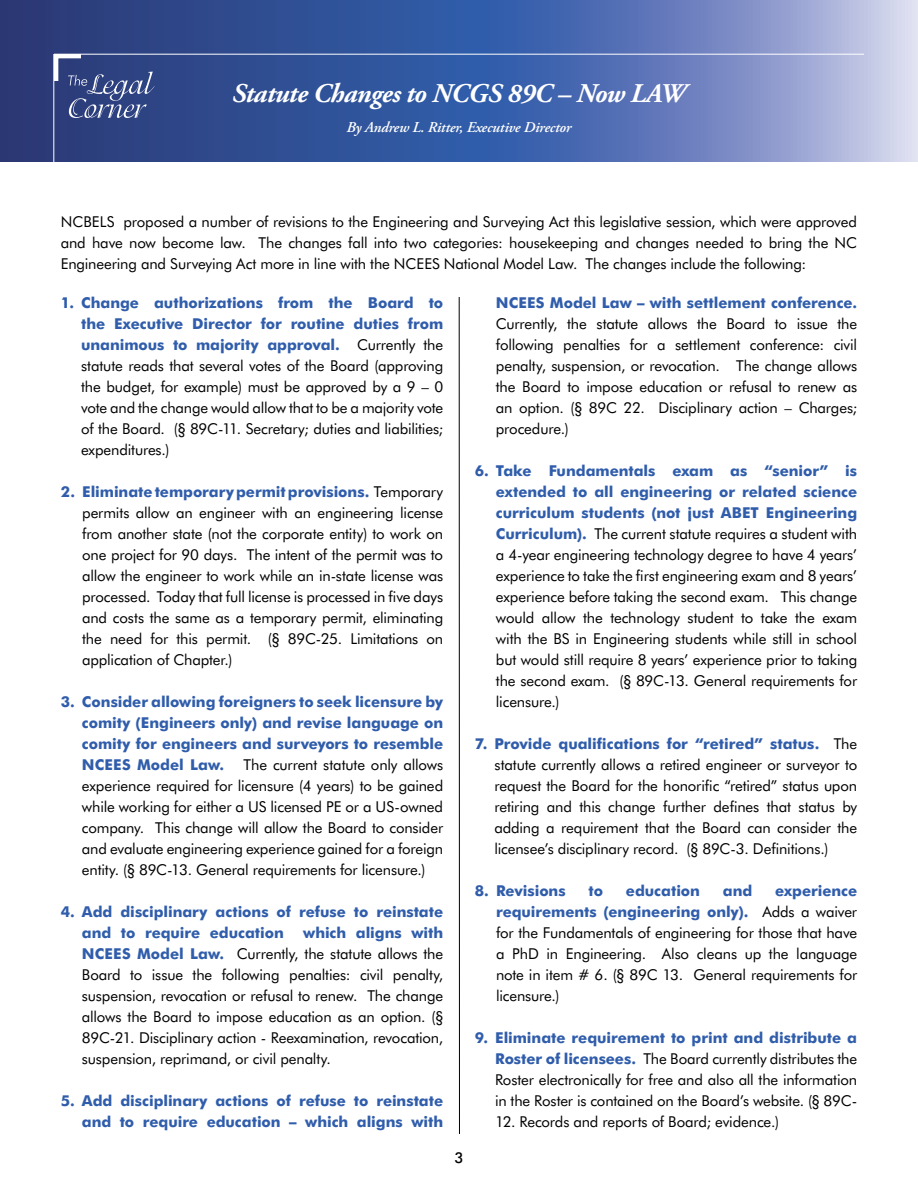
<style>
.page{position:relative;width:918px;height:1188px;background:#fff}
.page>*{position:absolute;margin:0;border:0;box-sizing:border-box;transform-origin:0 0}
.t1{font:italic 700 27px "Adobe Garamond Pro";letter-spacing:-.02em;color:#fff}
.t2{font:15px/21px "Futura BT";letter-spacing:-.01em;color:#000;text-align:justify}
.t3{font:700 15px/21px "Futura BT";letter-spacing:-.005em;color:#305dab;text-align:justify}
.t4{font:italic 600 15px "Adobe Garamond Pro";letter-spacing:-.01em;color:#fff}
.s1{font-weight:700;color:#305dab}
</style>
<div class="page">
<svg style="left:0;top:0;width:918px;height:162px;background:#546caa"></svg>
<hr style="left:54px;top:54px;width:810px;height:1px;background:#fff">
<hr style="left:54px;top:54px;width:1px;height:108px;background:#fff">
<hr style="left:459px;top:297px;width:1px;height:837px;background:#000">
<svg style="left:53px;top:53px;width:102px;height:65px;background:#4c5c91"></svg>
<h1 class="t1" style="left:232px;top:78px;width:455px">Statute Changes to NCGS 89C – Now LAW</h1>
<p class="t4" style="left:347px;top:119px;width:226px">By Andrew L. Ritter, Executive Director</p>
<p class="t2" style="left:61px;top:212px;width:798px">NCBELS proposed a number of revisions to the Engineering and Surveying Act this legislative session, which were approved and have now become law. The changes fall into two categories: housekeeping and changes needed to bring the NC Engineering and Surveying Act more in line with the NCEES National Model Law. The changes include the following:</p>
<p class="t2" style="left:81px;top:292px;width:364px;text-indent:-20px"><span class="s1">1. Change authorizations from the Board to the Executive Director for routine duties from unanimous to majority approval.</span> Currently the statute reads that several votes of the Board (approving the budget, for example) must be approved by a 9 – 0 vote and the change would allow that to be a majority vote of the Board. (§ 89C-11. Secretary; duties and liabilities; expenditures.)</p>
<p class="t2" style="left:82px;top:481px;width:363px;text-indent:-21px"><span class="s1">2. Eliminate temporary permit provisions.</span> Temporary permits allow an engineer with an engineering license from another state (not the corporate entity) to work on one project for 90 days. The intent of the permit was to allow the engineer to work while an in-state license was processed. Today that full license is processed in five days and costs the same as a temporary permit, eliminating the need for this permit. (§ 89C-25. Limitations on application of Chapter.)</p>
<p class="t3" style="left:82px;top:691px;width:363px;text-indent:-21px">3. Consider allowing foreigners to seek licensure by comity (Engineers only) and revise language on comity for engineers and surveyors to resemble NCEES Model Law.</p>
<p class="t3" style="left:496px;top:292px;width:363px">NCEES Model Law – with settlement conference.</p>
<p class="t2" style="left:496px;top:313px;width:363px">Currently, the statute allows the Board to issue the following penalties for a settlement conference: civil penalty, suspension, or revocation. The change allows the Board to impose education or refusal to renew as an option. (§ 89C 22. Disciplinary action – Charges; procedure.)</p>
<p class="t2" style="left:496px;top:460px;width:363px;text-indent:-21px"><span class="s1">6. Take Fundamentals exam as “senior” is extended to all engineering or related science curriculum students (not just ABET Engineering Curriculum).</span> The current statute requires a student with a 4-year engineering technology degree to have 4 years’ experience to take the first engineering exam and 8 years’ experience before taking the second exam. This change would allow the technology student to take the exam with the BS in Engineering students while still in school but would still require 8 years’ experience prior to taking the second exam. (§ 89C-13. General requirements for licensure.)</p>
<p class="t2" style="left:494px;top:733px;width:364px;text-indent:-20px"><span class="s1">7. Provide qualifications for “retired” status.</span> The statute currently allows a retired engineer or surveyor to request the Board for the honorific “retired” status upon retiring and this change further defines that status by adding a requirement that the Board can consider the licensee’s disciplinary record. (§ 89C-3. Definitions.)</p>
<p class="t3" style="left:475px;top:880px;width:93px">8. Revisions</p>
<p class="t3" style="left:589px;top:880px;width:16px">to</p>
<p class="t3" style="left:626px;top:880px;width:75px">education</p>
<p class="t3" style="left:723px;top:880px;width:31px">and</p>
<p class="t2" style="left:82px;top:754px;width:363px;text-indent:162px">The current statute only allows experience required for licensure (4 years) to be gained while working for either a US licensed PE or a US-owned company. This change will allow the Board to consider and evaluate engineering experience gained for a foreign entity. (§ 89C-13. General requirements for licensure.)</p>
<p class="t3" style="left:82px;top:901px;width:363px;text-indent:-21px">4. Add disciplinary actions of refuse to reinstate and to require education</p>
<p class="t2" style="left:496px;top:880px;width:363px;text-indent:279px"><span class="s1">experience requirements (engineering only).</span> Adds a waiver for the Fundamentals of engineering for those that have a PhD in Engineering. Also cleans up the language note in item # 6. (§ 89C 13. General requirements for licensure.)</p>
<p class="t2" style="left:495px;top:1027px;width:364px;text-indent:-20px"><span class="s1">9. Eliminate requirement to print and distribute a Roster of licensees.</span> The Board currently distributes the Roster electronically for free and also all the information in the Roster is contained on the Board’s website. (§ 89C-</p>
<p class="t2" style="left:495px;top:1111px;width:285px">12. Records and reports of Board; evidence.)</p>
<p class="t2" style="left:82px;top:922px;width:363px;text-indent:221px"><span class="s1">which aligns with NCEES Model Law.</span> Currently, the statute allows the Board to issue the following penalties: civil penalty, suspension, revocation or refusal to renew. The change allows the Board to impose education as an option. (§ 89C-21. Disciplinary action - Reexamination, revocation, suspension, reprimand, or civil penalty.</p>
<p class="t3" style="left:61px;top:1090px;width:384px;text-align:right">5. Add disciplinary actions of refuse to reinstate and to require education – which aligns with</p>
</div>
